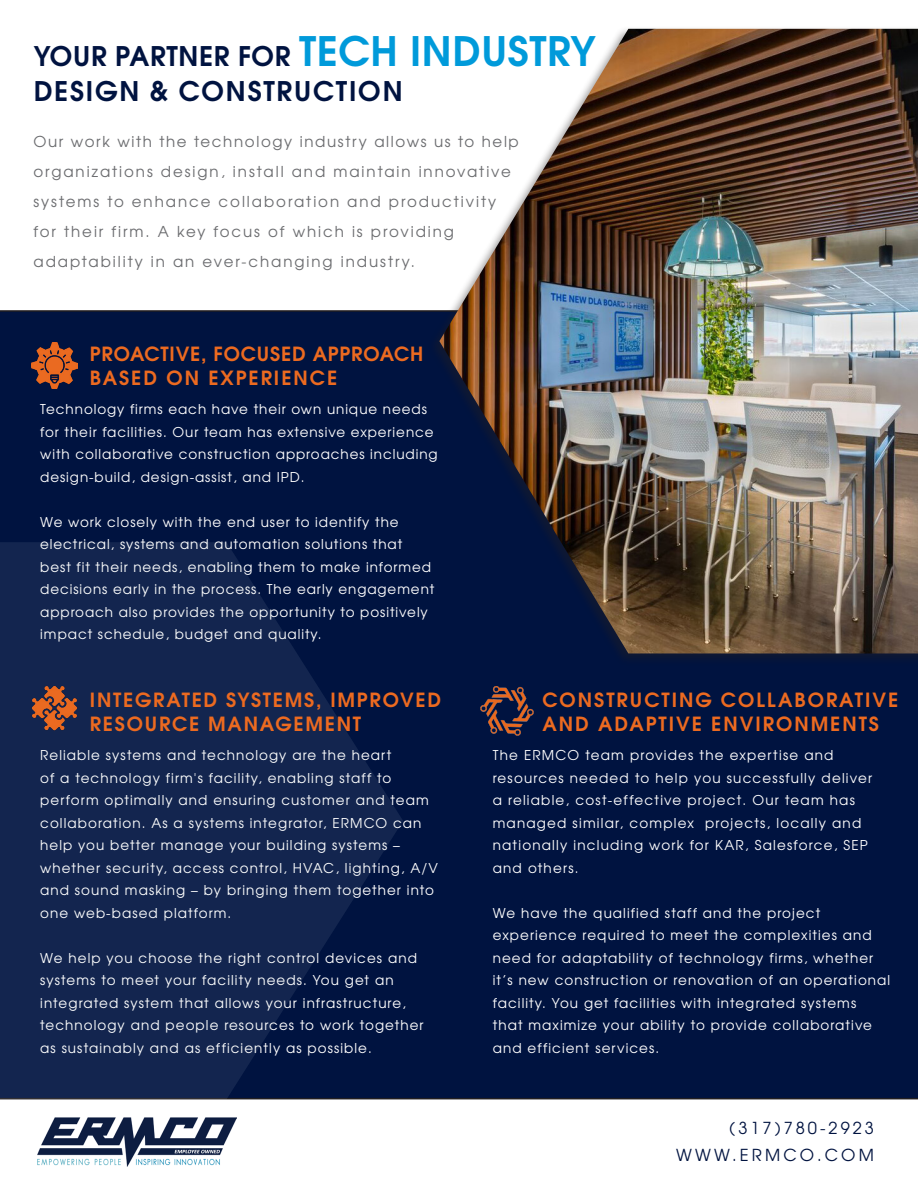
<style>
.page{position:relative;width:918px;height:1188px;background:#fff}
.page>*{position:absolute;margin:0;border:0;box-sizing:border-box;transform-origin:0 0}
.t1{font:700 27px/34.5px "Te X Gyre Adventor";letter-spacing:.065em;color:#001340}
.t2{font:700 19.5px/23.4px "Te X Gyre Adventor";letter-spacing:.09em;color:#ec6a20}
.t3{font:700 19.5px/23.4px "Te X Gyre Adventor";letter-spacing:.04em;color:#ec6a20}
.t4{font:16.5px/27px "Te X Gyre Adventor";letter-spacing:.18em;color:#001340;text-align:right}
.t5{font:15px/30px "Te X Gyre Adventor";letter-spacing:.13em;color:#6c6d70}
.t6{font:13.5px/22.5px "Te X Gyre Adventor";letter-spacing:.08em;color:#fff}
.s1{font-size:40.5px;color:#009ada}
</style>
<div class="page">
<div style="left:0;top:310px;width:918px;height:789px;background:#001340"></div>
<div style="left:428px;top:26px;width:490px;height:640px;background:#231f20;opacity:.42"></div>
<img style="left:439px;top:29px;width:479px;height:624px">
<svg style="left:0;top:542px;width:403px;height:557px;background:#0e214b"></svg>
<img style="left:31px;top:343px;width:46px;height:45px">
<img style="left:31px;top:685px;width:46px;height:46px">
<img style="left:481px;top:687px;width:53px;height:48px">
<img style="left:37px;top:1118px;width:199px;height:48px">
<h1 class="t1" style="left:34px;top:36px;width:563px">YOUR PARTNER FOR <span class="s1">TECH INDUSTRY<br></span>DESIGN &amp; CONSTRUCTION</h1>
<p class="t5" style="left:33px;top:125px;width:487px">Our work with the technology industry allows us to help organizations design, install and maintain innovative systems to enhance collaboration and productivity for their firm. A key focus of which is providing adaptability in an ever-changing industry.</p>
<h2 class="t3" style="left:90px;top:341px;width:335px">PROACTIVE, FOCUSED APPROACH<br>BASED ON EXPERIENCE</h2>
<p class="t6" style="left:40px;top:397px;width:399px">Technology firms each have their own unique needs for their facilities. Our team has extensive experience with collaborative construction approaches including design-build, design-assist, and IPD.</p>
<p class="t6" style="left:40px;top:510px;width:396px">We work closely with the end user to identify the electrical, systems and automation solutions that best fit their needs, enabling them to make informed decisions early in the process. The early engagement approach also provides the opportunity to positively impact schedule, budget and quality.</p>
<h2 class="t2" style="left:90px;top:686px;width:353px">INTEGRATED SYSTEMS, IMPROVED<br>RESOURCE MANAGEMENT</h2>
<h2 class="t2" style="left:542px;top:686px;width:357px">CONSTRUCTING COLLABORATIVE<br>AND ADAPTIVE ENVIRONMENTS</h2>
<p class="t6" style="left:40px;top:743px;width:399px">Reliable systems and technology are the heart<br>of a technology firm's facility, enabling staff to perform optimally and ensuring customer and team collaboration. As a systems integrator, ERMCO can help you better manage your building systems – whether security, access control, HVAC, lighting, A/V and sound masking – by bringing them together into one web-based platform.</p>
<p class="t6" style="left:40px;top:946px;width:385px">We help you choose the right control devices and systems to meet your facility needs. You get an integrated system that allows your infrastructure, technology and people resources to work together as sustainably and as efficiently as possible.</p>
<p class="t6" style="left:493px;top:743px;width:381px">The ERMCO team provides the expertise and resources needed to help you successfully deliver a reliable, cost-effective project. Our team has managed similar, complex projects, locally and nationally including work for KAR, Salesforce, SEP and others.</p>
<p class="t6" style="left:493px;top:901px;width:399px">We have the qualified staff and the project experience required to meet the complexities and need for adaptability of technology firms, whether it’s new construction or renovation of an operational facility. You get facilities with integrated systems<br>that maximize your ability to provide collaborative and efficient services.</p>
<p class="t4" style="left:676px;top:1114px;width:199px">(317)780-2923<br>WWW.ERMCO.COM</p>
</div>
